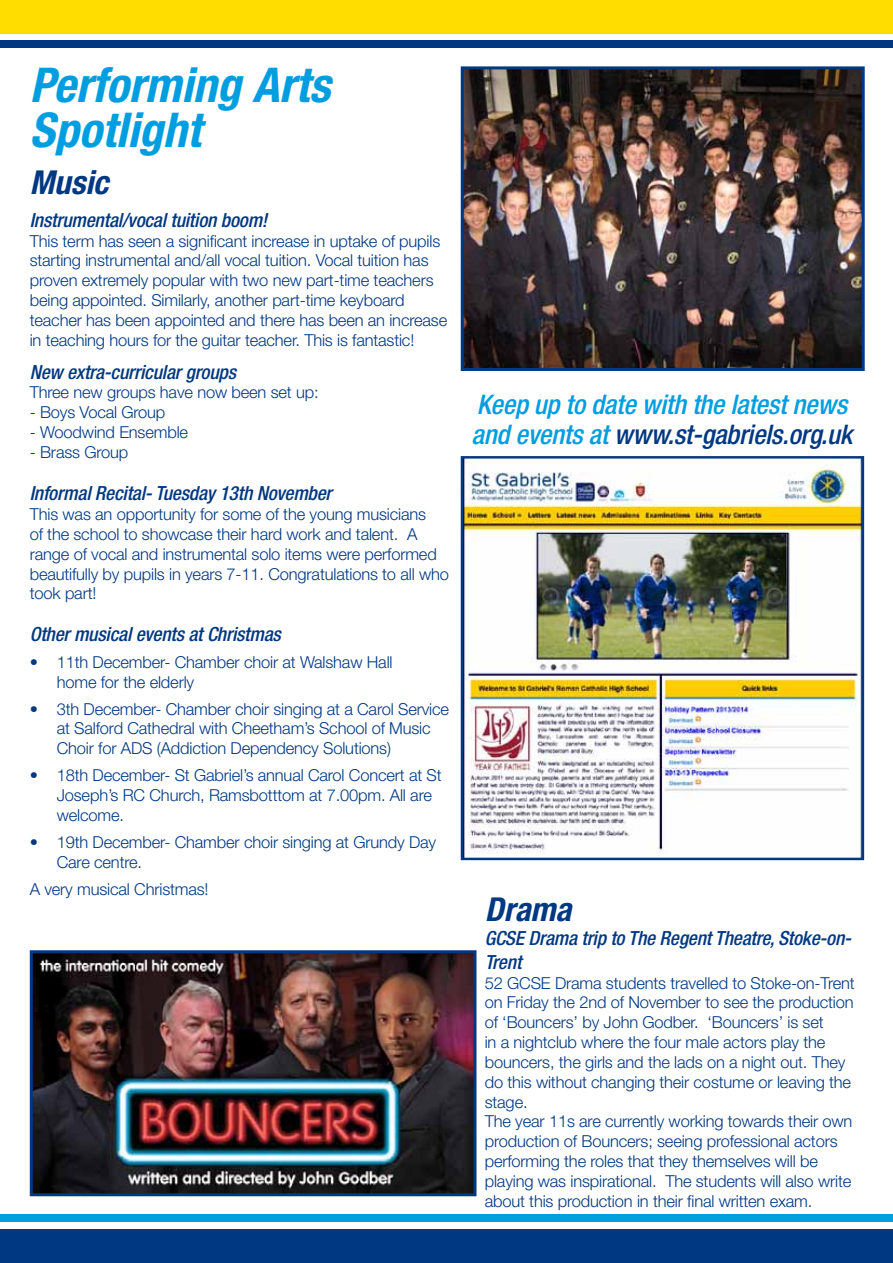
<style>
.page{position:relative;width:893px;height:1263px;background:#fff}
.page>*{position:absolute;margin:0;border:0;box-sizing:border-box;transform-origin:0 0}
.t1{font:italic 700 condensed 48px/45px "Helvetica Neue LT";color:#009ee0}
.t2{font:italic 700 condensed 33px "Helvetica Neue LT";color:#003882}
.t3{font:italic 500 condensed 27px/30px "Helvetica Neue LT";letter-spacing:-.01em;color:#009ee0}
.t4{font:italic 500 condensed 19.5px/24px "Helvetica Neue LT";letter-spacing:-.01em;color:#003882}
.t5{font:300 16.5px/19.8px "Helvetica Neue LT";letter-spacing:-.01em;color:#003882}
.s1{color:#003882}
</style>
<div class="page">
<div style="left:0;top:0;width:893px;height:34px;background:#fd0"></div>
<div style="left:0;top:40px;width:893px;height:8px;background:#003882"></div>
<div style="left:0;top:1229px;width:893px;height:34px;background:#003882"></div>
<div style="left:0;top:1214px;width:893px;height:8px;background:#009ee0"></div>
<img style="left:34px;top:954px;width:438px;height:238px">
<div style="left:30px;top:950px;width:446px;height:246px;border:3px solid #003882"></div>
<img style="left:465px;top:70px;width:396px;height:297px">
<div style="left:461px;top:66px;width:404px;height:305px;border:3px solid #003882"></div>
<img style="left:464px;top:459px;width:397px;height:398px">
<div style="left:461px;top:456px;width:403px;height:404px;border:2px solid #003882"></div>
<h1 class="t1" style="left:30px;top:62px;width:302px">Performing Arts<br>Spotlight</h1>
<h2 class="t2" style="left:30px;top:162px;width:80px">Music</h2>
<p class="t4" style="left:30px;top:208px;width:239px">Instrumental/vocal tuition boom!</p>
<p class="t5" style="left:30px;top:231px;width:419px">This term has seen a significant increase in uptake of pupils starting instrumental and/all vocal tuition. Vocal tuition has proven extremely popular with two new part-time teachers being appointed. Similarly, another part-time keyboard teacher has been appointed and there has been an increase in teaching hours for the guitar teacher. This is fantastic!</p>
<p class="t4" style="left:30px;top:359px;width:208px">New extra-curricular groups</p>
<p class="t5" style="left:30px;top:382px;width:290px">Three new groups have now been set up:</p>
<p class="t5" style="left:30px;top:402px;width:137px">- Boys Vocal Group</p>
<p class="t5" style="left:30px;top:422px;width:160px">- Woodwind Ensemble</p>
<p class="t5" style="left:30px;top:442px;width:100px">- Brass Group</p>
<p class="t4" style="left:30px;top:481px;width:303px">Informal Recital- Tuesday 13th November</p>
<p class="t5" style="left:30px;top:504px;width:421px">This was an opportunity for some of the young musicians<br>of the school to showcase their hard work and talent. A range of vocal and instrumental solo items were performed beautifully by pupils in years 7-11. Congratulations to all who took part!</p>
<p class="t4" style="left:30px;top:622px;width:253px">Other musical events at Christmas</p>
<p class="t5" style="left:57px;top:652px;width:337px;text-indent:-27px">• 11th December- Chamber choir at Walshaw Hall home for the elderly</p>
<p class="t5" style="left:57px;top:698px;width:394px;text-indent:-27px">• 3th December- Chamber choir singing at a Carol Service at Salford Cathedral with Cheetham’s School of Music<br>Choir for ADS (Addiction Dependency Solutions)</p>
<p class="t5" style="left:57px;top:765px;width:386px;text-indent:-27px">• 18th December- St Gabriel’s annual Carol Concert at St<br>Joseph’s RC Church, Ramsbotttom at 7.00pm. All are welcome.</p>
<p class="t5" style="left:57px;top:832px;width:381px;text-indent:-27px">• 19th December- Chamber choir singing at Grundy Day<br>Care centre.</p>
<p class="t5" style="left:30px;top:878px;width:180px">A very musical Christmas!</p>
<h3 class="t3" style="left:472px;top:389px;width:382px">Keep up to date with the latest news and events at <span class="s1">www.st-gabriels.org.uk</span></h3>
<h2 class="t2" style="left:485px;top:889px;width:88px">Drama</h2>
<p class="t4" style="left:485px;top:926px;width:368px">GCSE Drama trip to The Regent Theatre, Stoke-on-<br>Trent</p>
<p class="t5" style="left:485px;top:972px;width:371px">52 GCSE Drama students travelled to Stoke-on-Trent on Friday the 2nd of November to see the production of ‘Bouncers’ by John Godber. ‘Bouncers’ is set<br>in a nightclub where the four male actors play the bouncers, the girls and the lads on a night out. They do this without changing their costume or leaving the stage.<br>The year 11s are currently working towards their own production of Bouncers; seeing professional actors performing the roles that they themselves will be playing was inspirational. The students will also write about this production in their final written exam.</p>
</div>
